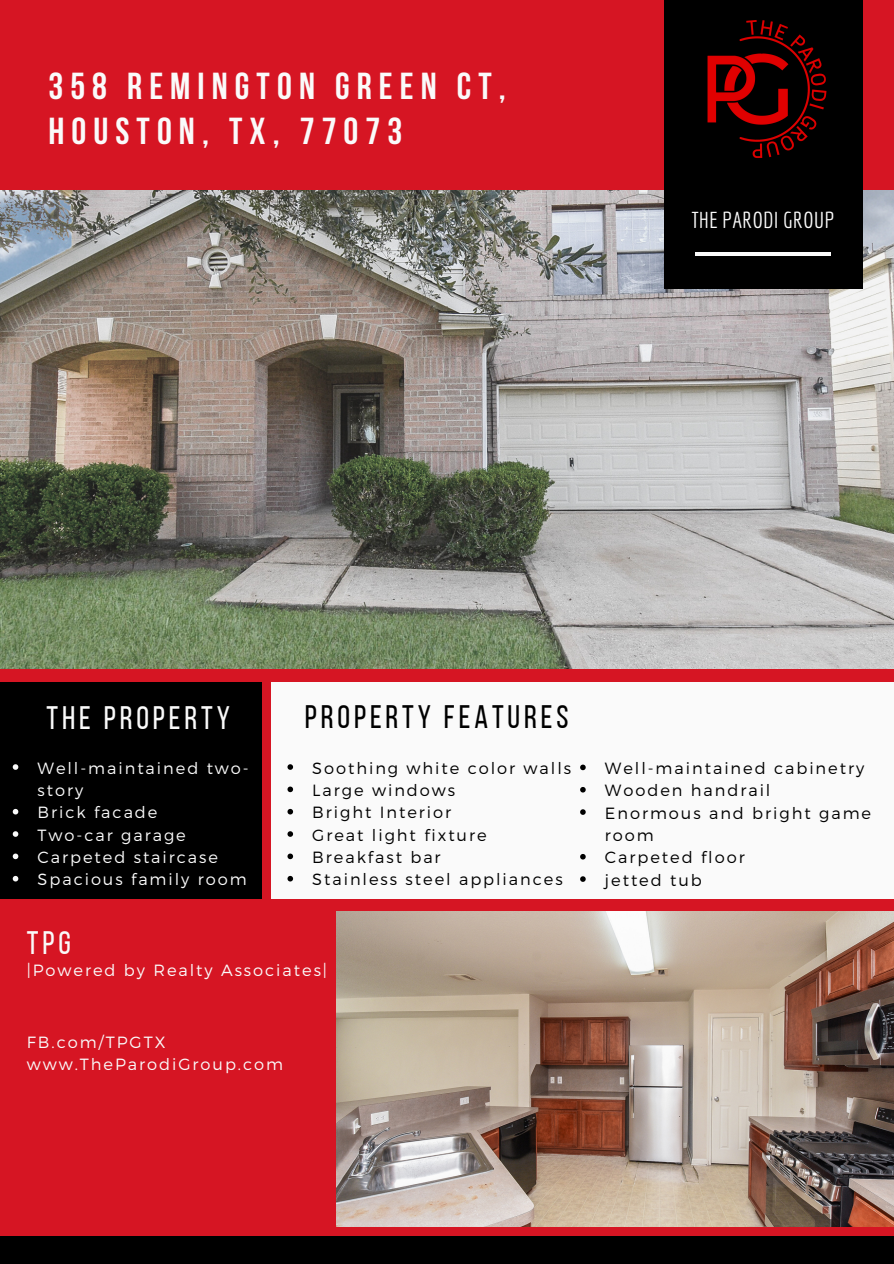
<style>
.page{position:relative;width:894px;height:1264px;background:#fff}
.page>*{position:absolute;margin:0;border:0;box-sizing:border-box;transform-origin:0 0}
.t1{font:700 37.5px/44.7px "Bebas Neue";letter-spacing:.19em;color:#fafafa}
.t2{font:32.4px "Bebas Neue";letter-spacing:.12em;color:#000}
.t3{font:32.4px "Bebas Neue";letter-spacing:.12em;color:#fafafa}
.t4{font:22.5px "Economica";color:#fafafa}
.t5{font:300 16.2px/22.4px "Montserrat";letter-spacing:.12em;color:#000}
.t6{font:300 16.2px/22.4px "Montserrat";letter-spacing:.12em;color:#fafafa}
</style>
<div class="page">
<div style="left:0;top:0;width:893px;height:1263px;background:#d61523"></div>
<img style="left:0;top:191px;width:893px;height:478px">
<div style="left:664px;top:0;width:198px;height:288px;background:#000"></div>
<div style="left:0;top:682px;width:262px;height:216px;background:#000"></div>
<div style="left:271px;top:682px;width:622px;height:216px;background:#fafafa"></div>
<hr style="left:695px;top:252px;width:135px;height:4px;background:#fafafa">
<img style="left:337px;top:911px;width:556px;height:315px">
<div style="left:0;top:1236px;width:893px;height:27px;background:#000"></div>
<img style="left:632px;top:0;width:261px;height:224px">
<svg style="left:13px;top:764px;width:5px;height:5px"></svg>
<svg style="left:13px;top:809px;width:5px;height:5px"></svg>
<svg style="left:13px;top:831px;width:5px;height:5px"></svg>
<svg style="left:13px;top:853px;width:5px;height:6px"></svg>
<svg style="left:13px;top:875px;width:5px;height:6px"></svg>
<svg style="left:287px;top:764px;width:6px;height:5px"></svg>
<svg style="left:287px;top:786px;width:6px;height:6px"></svg>
<svg style="left:287px;top:809px;width:6px;height:5px"></svg>
<svg style="left:287px;top:831px;width:6px;height:5px"></svg>
<svg style="left:287px;top:853px;width:6px;height:6px"></svg>
<svg style="left:287px;top:875px;width:6px;height:6px"></svg>
<svg style="left:580px;top:764px;width:5px;height:6px"></svg>
<svg style="left:580px;top:787px;width:5px;height:5px"></svg>
<svg style="left:580px;top:809px;width:5px;height:5px"></svg>
<svg style="left:580px;top:854px;width:5px;height:5px"></svg>
<svg style="left:580px;top:876px;width:5px;height:5px"></svg>
<p class="t1" style="left:48px;top:67px;width:458px">358 REMINGTON GREEN CT,<br>HOUSTON, TX, 77073</p>
<h1 class="t4" style="left:691px;top:207px;width:145px">THE PARODI GROUP</h1>
<p class="t3" style="left:47px;top:704px;width:185px">THE PROPERTY</p>
<p class="t6" style="left:38px;top:755px;width:213px">Well-maintained two&shy;story</p>
<h3 class="t6" style="left:38px;top:800px;width:121px">Brick facade</h3>
<p class="t6" style="left:38px;top:822px;width:150px">Two-car garage</p>
<p class="t6" style="left:38px;top:845px;width:182px">Carpeted staircase</p>
<p class="t6" style="left:38px;top:867px;width:210px">Spacious family room</p>
<h3 class="t3" style="left:27px;top:929px;width:46px">TPG</h3>
<p class="t2" style="left:305px;top:703px;width:265px">PROPERTY FEATURES</p>
<p class="t5" style="left:312px;top:755px;width:260px">Soothing white color walls</p>
<p class="t5" style="left:312px;top:778px;width:144px">Large windows</p>
<p class="t5" style="left:312px;top:800px;width:140px">Bright Interior</p>
<p class="t5" style="left:312px;top:822px;width:176px">Great light fixture</p>
<p class="t5" style="left:312px;top:845px;width:130px">Breakfast bar</p>
<p class="t5" style="left:312px;top:867px;width:252px">Stainless steel appliances</p>
<p class="t6" style="left:27px;top:958px;width:301px">|Powered by Realty Associates|</p>
<p class="t6" style="left:27px;top:1029px;width:140px">FB.com/TPGTX</p>
<p class="t6" style="left:27px;top:1052px;width:258px">www.TheParodiGroup.com</p>
<p class="t5" style="left:604px;top:756px;width:260px">Well-maintained cabinetry</p>
<p class="t5" style="left:604px;top:778px;width:167px">Wooden handrail</p>
<h2 class="t5" style="left:604px;top:800px;width:268px">Enormous and bright game room</h2>
<p class="t5" style="left:604px;top:845px;width:141px">Carpeted floor</p>
<p class="t5" style="left:604px;top:867px;width:98px">jetted tub</p>
</div>
